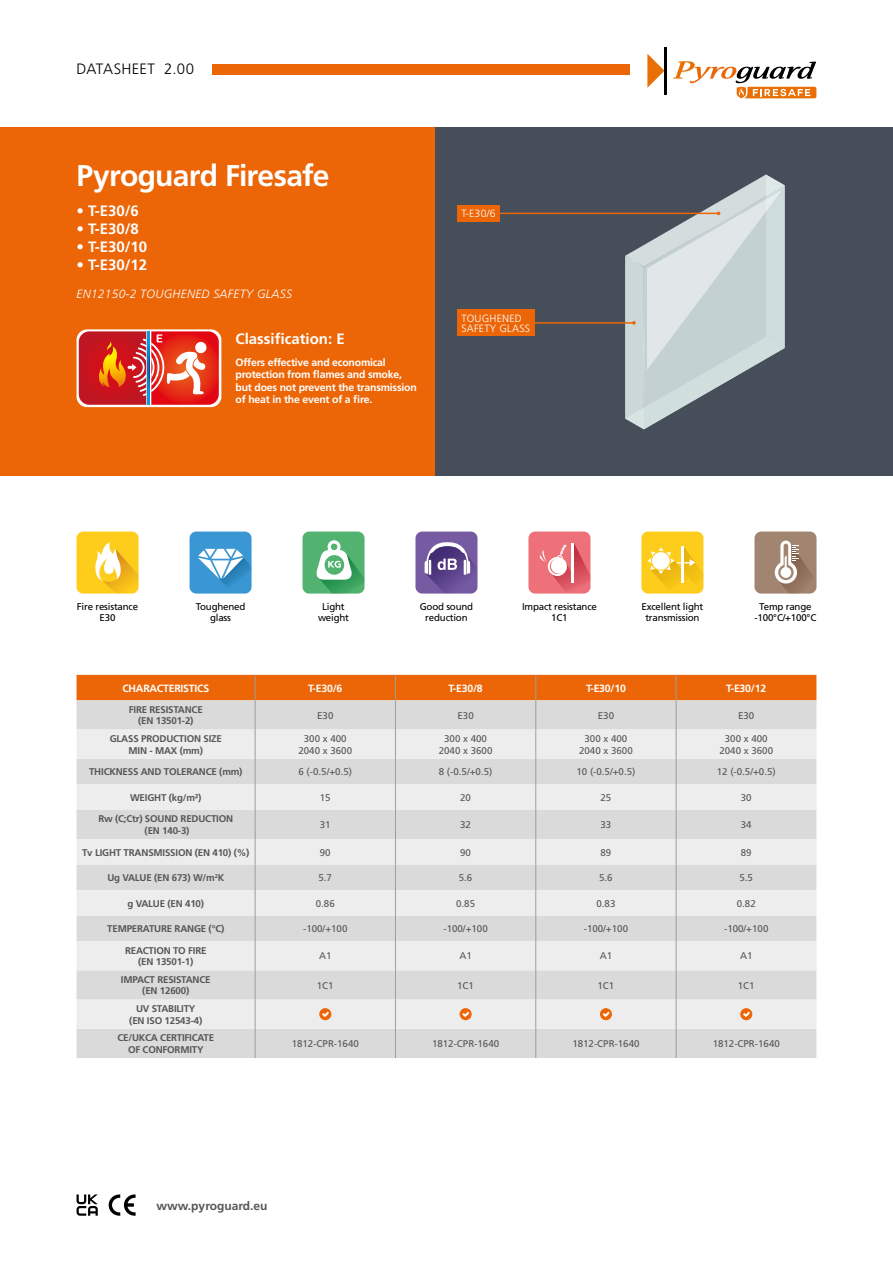
<style>
.page{position:relative;width:893px;height:1263px;background:#fff}
.page>*{position:absolute;margin:0;border:0;box-sizing:border-box;transform-origin:0 0}
.t1{font:700 30px "Frutiger LT Std";letter-spacing:-.025em;color:#fff}
.t2{font:700 15px "Frutiger LT Std";color:#fff}
.t3{font:300 15px "Frutiger LT Std";letter-spacing:.015em;color:#000}
.t4{font:italic 300 12px "Frutiger LT Std";letter-spacing:.02em;color:#fff}
.t5{font:700 12px "Frutiger LT Std";color:#575756}
.t6{font:700 10.5px/12.6px "Frutiger LT Std";letter-spacing:-.02em;color:#fff}
.t7{font:300 10.5px/10.5px "Frutiger LT Std";letter-spacing:.02em;color:#fff}
.t8{font:700 9.75px/11.7px "Frutiger LT Std";letter-spacing:-.02em;color:#575756;text-align:center}
.t9{font:9.75px/11.7px "Frutiger LT Std";color:#575756;text-align:center}
.t10{font:9.75px/11.7px "Frutiger LT Std";letter-spacing:-.02em;color:#000;text-align:center}
</style>
<div class="page">
<div style="left:0;top:128px;width:436px;height:348px;background:#ec6608"></div>
<div style="left:436px;top:128px;width:457px;height:348px;background:#464e59"></div>
<div style="left:302px;top:531px;width:62px;height:63px;background:#51b36f;border-radius:7px"></div>
<svg style="left:316px;top:540px;width:48px;height:54px"></svg>
<div style="left:77px;top:700px;width:739px;height:358px;background:#dadada"></div>
<svg style="left:77px;top:730px;width:739px;height:299px;background:#e4e4e4"></svg>
<hr style="left:255px;top:700px;width:1px;height:30px;background:#9d9d9c">
<hr style="left:395px;top:700px;width:1px;height:30px;background:#9d9d9c">
<hr style="left:535px;top:700px;width:1px;height:30px;background:#9d9d9c">
<svg style="left:255px;top:730px;width:1px;height:269px"></svg>
<svg style="left:395px;top:730px;width:1px;height:269px"></svg>
<svg style="left:535px;top:730px;width:1px;height:269px"></svg>
<hr style="left:255px;top:999px;width:1px;height:30px;background:#9d9d9c">
<hr style="left:395px;top:999px;width:1px;height:30px;background:#9d9d9c">
<hr style="left:535px;top:999px;width:1px;height:30px;background:#9d9d9c">
<hr style="left:676px;top:999px;width:1px;height:30px;background:#9d9d9c">
<svg style="left:255px;top:1029px;width:1px;height:29px"></svg>
<svg style="left:395px;top:1029px;width:1px;height:29px"></svg>
<svg style="left:535px;top:1029px;width:1px;height:29px"></svg>
<div style="left:77px;top:675px;width:739px;height:25px;background:#ec6608"></div>
<hr style="left:676px;top:700px;width:1px;height:30px;background:#9d9d9c">
<svg style="left:676px;top:730px;width:1px;height:269px"></svg>
<svg style="left:676px;top:1029px;width:1px;height:29px"></svg>
<div style="left:319px;top:1008px;width:12px;height:12px;background:#ec6608;border-radius:50%"></div>
<svg style="left:322px;top:1011px;width:7px;height:6px"></svg>
<svg style="left:460px;top:1008px;width:12px;height:12px"></svg>
<svg style="left:462px;top:1011px;width:7px;height:6px"></svg>
<div style="left:600px;top:1008px;width:12px;height:12px;background:#ec6608;border-radius:50%"></div>
<svg style="left:603px;top:1011px;width:7px;height:6px"></svg>
<div style="left:740px;top:1008px;width:12px;height:12px;background:#ec6608;border-radius:50%"></div>
<svg style="left:743px;top:1011px;width:7px;height:6px"></svg>
<div style="left:415px;top:531px;width:62px;height:63px;background:#765ba3;border-radius:7px"></div>
<svg style="left:424px;top:542px;width:53px;height:51px"></svg>
<div style="left:77px;top:531px;width:62px;height:63px;background:#fecc1b;border-radius:7px"></div>
<svg style="left:95px;top:542px;width:44px;height:52px"></svg>
<div style="left:528px;top:531px;width:62px;height:63px;background:#ee717a;border-radius:7px"></div>
<svg style="left:540px;top:543px;width:50px;height:51px"></svg>
<div style="left:641px;top:531px;width:62px;height:63px;background:#fecc1b;border-radius:7px"></div>
<svg style="left:647px;top:546px;width:56px;height:47px"></svg>
<div style="left:190px;top:531px;width:61px;height:63px;background:#3a97d3;border-radius:7px"></div>
<svg style="left:198px;top:549px;width:53px;height:44px"></svg>
<svg style="left:647px;top:54px;width:17px;height:34px"></svg>
<hr style="left:665px;top:47px;width:2px;height:47px;background:#000">
<svg style="left:673px;top:61px;width:143px;height:37px"></svg>
<div style="left:213px;top:64px;width:417px;height:10px;background:#ec6608"></div>
<div style="left:77px;top:329px;width:144px;height:78px;background:linear-gradient(to right,#fff,#fffffe);border-radius:11px"></div>
<svg style="left:79px;top:331px;width:140px;height:74px;background:#d6463d"></svg>
<hr style="left:478px;top:213px;width:240px;height:1px;background:#ec6608">
<hr style="left:478px;top:322px;width:156px;height:2px;background:#ec6608">
<svg style="left:625px;top:174px;width:160px;height:255px"></svg>
<div style="left:457px;top:205px;width:43px;height:17px;background:#ec6608"></div>
<div style="left:457px;top:309px;width:77px;height:27px;background:#ec6608"></div>
<div style="left:754px;top:531px;width:62px;height:62px;background:#a28571;border-radius:7px"></div>
<svg style="left:775px;top:541px;width:41px;height:52px"></svg>
<svg style="left:109px;top:1194px;width:27px;height:22px"></svg>
<svg style="left:77px;top:1194px;width:21px;height:22px"></svg>
<h2 class="t3" style="left:77px;top:60px;width:119px">DATASHEET 2.00</h2>
<h1 class="t1" style="left:77px;top:158px;width:254px">Pyroguard Firesafe</h1>
<h2 class="t2" style="left:77px;top:202px;width:64px">• T-E30/6</h2>
<h2 class="t2" style="left:77px;top:220px;width:64px">• T-E30/8</h2>
<h2 class="t2" style="left:77px;top:238px;width:72px">• T-E30/10</h2>
<h2 class="t2" style="left:77px;top:256px;width:72px">• T-E30/12</h2>
<p class="t4" style="left:77px;top:286px;width:217px">EN12150-2 TOUGHENED SAFETY GLASS</p>
<h2 class="t2" style="left:236px;top:330px;width:111px">Classification: E</h2>
<p class="t6" style="left:236px;top:356px;width:183px">Offers effective and economical protection from flames and smoke, but does not prevent the transmission of heat in the event of a fire.</p>
<p class="t7" style="left:461px;top:209px;width:36px">T-E30/6</p>
<p class="t7" style="left:461px;top:313px;width:70px">TOUGHENED<br>SAFETY GLASS</p>
<p class="t10" style="left:420px;top:600px;width:55px">Good sound reduction</p>
<p class="t10" style="left:77px;top:600px;width:63px">Fire resistance<br>E30</p>
<p class="t10" style="left:522px;top:600px;width:76px">Impact resistance<br>1C1</p>
<p class="t10" style="left:642px;top:600px;width:63px">Excellent light transmission</p>
<p class="t10" style="left:196px;top:600px;width:51px">Toughened glass</p>
<p class="t10" style="left:318px;top:600px;width:32px">Light weight</p>
<p class="t10" style="left:755px;top:600px;width:63px">Temp range -100°C/+100°C</p>
<p class="t6" style="left:122px;top:682px;width:88px">CHARACTERISTICS</p>
<p class="t6" style="left:308px;top:682px;width:36px">T-E30/6</p>
<p class="t6" style="left:448px;top:682px;width:36px">T-E30/8</p>
<p class="t6" style="left:586px;top:682px;width:41px">T-E30/10</p>
<p class="t6" style="left:726px;top:682px;width:41px">T-E30/12</p>
<p class="t8" style="left:129px;top:704px;width:75px">FIRE RESISTANCE (EN 13501-2)</p>
<p class="t9" style="left:317px;top:709px;width:18px">E30</p>
<p class="t9" style="left:457px;top:709px;width:18px">E30</p>
<p class="t9" style="left:598px;top:709px;width:18px">E30</p>
<p class="t9" style="left:738px;top:709px;width:18px">E30</p>
<p class="t8" style="left:110px;top:733px;width:114px">GLASS PRODUCTION SIZE<br>MIN - MAX (mm)</p>
<p class="t9" style="left:298px;top:733px;width:55px">300 x 400<br>2040 x 3600</p>
<p class="t9" style="left:439px;top:733px;width:55px">300 x 400<br>2040 x 3600</p>
<p class="t9" style="left:579px;top:733px;width:55px">300 x 400<br>2040 x 3600</p>
<p class="t9" style="left:719px;top:733px;width:55px">300 x 400<br>2040 x 3600</p>
<p class="t8" style="left:89px;top:766px;width:155px">THICKNESS AND TOLERANCE (mm)</p>
<p class="t9" style="left:298px;top:766px;width:55px">6 (-0.5/+0.5)</p>
<p class="t9" style="left:439px;top:766px;width:55px">8 (-0.5/+0.5)</p>
<p class="t9" style="left:576px;top:766px;width:60px">10 (-0.5/+0.5)</p>
<p class="t9" style="left:717px;top:766px;width:60px">12 (-0.5/+0.5)</p>
<p class="t8" style="left:130px;top:791px;width:73px">WEIGHT (kg/m²)</p>
<p class="t9" style="left:320px;top:791px;width:12px">15</p>
<p class="t9" style="left:460px;top:791px;width:12px">20</p>
<p class="t9" style="left:600px;top:791px;width:12px">25</p>
<p class="t9" style="left:741px;top:791px;width:12px">30</p>
<p class="t8" style="left:98px;top:813px;width:136px">Rw (C;Ctr) SOUND REDUCTION (EN 140-3)</p>
<p class="t9" style="left:320px;top:819px;width:12px">31</p>
<p class="t9" style="left:460px;top:819px;width:12px">32</p>
<p class="t9" style="left:600px;top:819px;width:12px">33</p>
<p class="t9" style="left:741px;top:819px;width:12px">34</p>
<p class="t8" style="left:82px;top:846px;width:169px">Tv LIGHT TRANSMISSION (EN 410) (%)</p>
<p class="t9" style="left:320px;top:846px;width:12px">90</p>
<p class="t9" style="left:460px;top:846px;width:12px">90</p>
<p class="t9" style="left:600px;top:846px;width:12px">89</p>
<p class="t9" style="left:741px;top:846px;width:12px">89</p>
<p class="t8" style="left:107px;top:872px;width:118px">Ug VALUE (EN 673) W/m<sup>2</sup>K</p>
<p class="t9" style="left:318px;top:872px;width:15px">5.7</p>
<p class="t9" style="left:459px;top:872px;width:15px">5.6</p>
<p class="t9" style="left:599px;top:872px;width:15px">5.6</p>
<p class="t9" style="left:739px;top:872px;width:15px">5.5</p>
<p class="t8" style="left:128px;top:897px;width:78px">g VALUE (EN 410)</p>
<p class="t9" style="left:316px;top:897px;width:20px">0.86</p>
<p class="t9" style="left:456px;top:897px;width:20px">0.85</p>
<p class="t9" style="left:596px;top:897px;width:20px">0.83</p>
<p class="t9" style="left:737px;top:897px;width:20px">0.82</p>
<p class="t8" style="left:107px;top:923px;width:119px">TEMPERATURE RANGE (°C)</p>
<p class="t9" style="left:303px;top:923px;width:46px">-100/+100</p>
<p class="t9" style="left:443px;top:923px;width:46px">-100/+100</p>
<p class="t9" style="left:584px;top:923px;width:46px">-100/+100</p>
<p class="t9" style="left:724px;top:923px;width:46px">-100/+100</p>
<p class="t8" style="left:125px;top:944px;width:83px">REACTION TO FIRE (EN 13501-1)</p>
<p class="t9" style="left:319px;top:950px;width:14px">A1</p>
<p class="t9" style="left:459px;top:950px;width:14px">A1</p>
<p class="t9" style="left:600px;top:950px;width:14px">A1</p>
<p class="t9" style="left:740px;top:950px;width:14px">A1</p>
<p class="t8" style="left:121px;top:973px;width:91px">IMPACT RESISTANCE (EN 12600)</p>
<p class="t9" style="left:317px;top:979px;width:18px">1C1</p>
<p class="t9" style="left:457px;top:979px;width:18px">1C1</p>
<p class="t9" style="left:597px;top:979px;width:18px">1C1</p>
<p class="t9" style="left:738px;top:979px;width:18px">1C1</p>
<p class="t8" style="left:129px;top:1003px;width:74px">UV STABILITY (EN ISO 12543-4)</p>
<p class="t8" style="left:117px;top:1032px;width:98px">CE/UKCA CERTIFICATE<br>OF CONFORMITY</p>
<p class="t9" style="left:292px;top:1038px;width:69px">1812-CPR-1640</p>
<p class="t9" style="left:432px;top:1038px;width:69px">1812-CPR-1640</p>
<p class="t9" style="left:572px;top:1038px;width:69px">1812-CPR-1640</p>
<p class="t9" style="left:713px;top:1038px;width:69px">1812-CPR-1640</p>
<p class="t5" style="left:157px;top:1198px;width:112px">www.pyroguard.eu</p>
</div>
